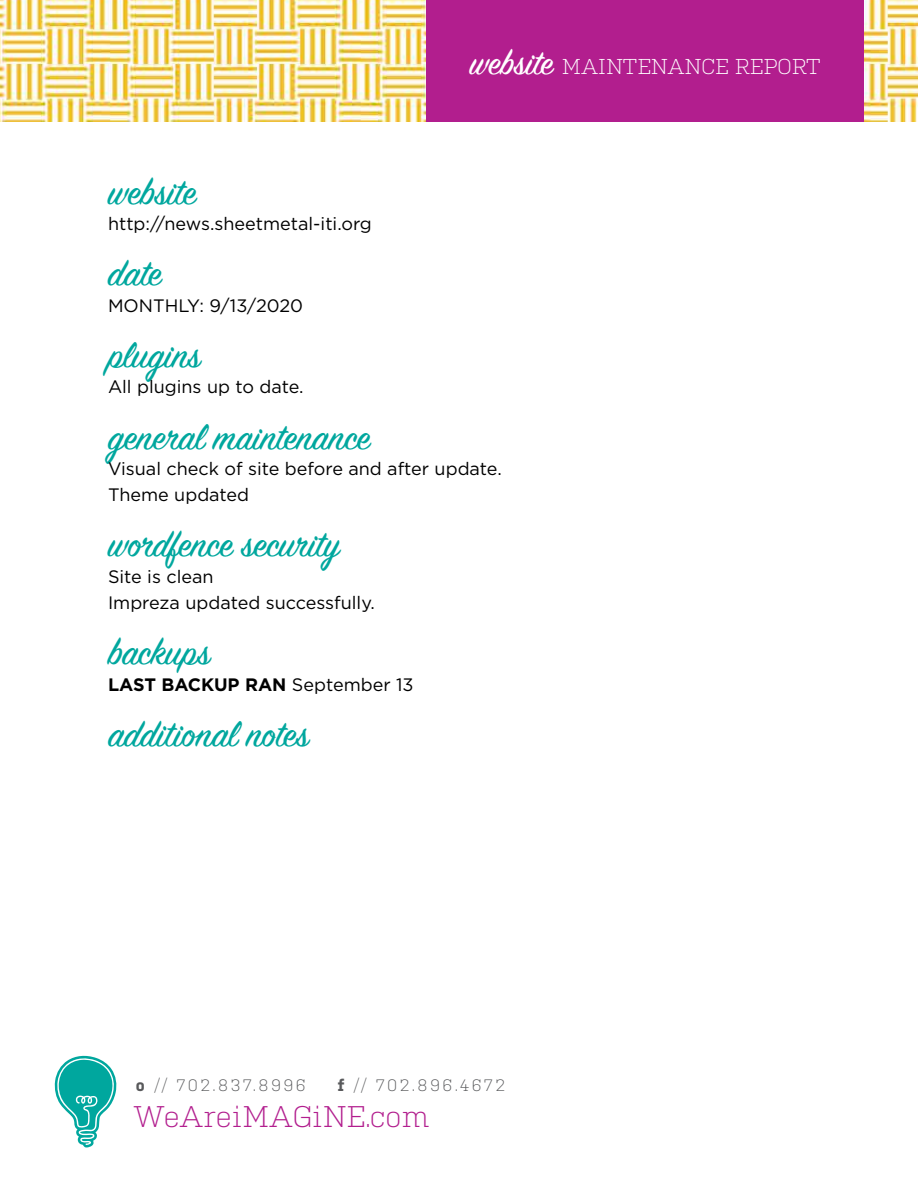
<style>
.page{position:relative;width:918px;height:1188px;background:#fff}
.page>*{position:absolute;margin:0;border:0;box-sizing:border-box;transform-origin:0 0}
.t1{font:40.5px "Sign Painter House Script";color:#00a79e}
.t2{font:300 29.85px "Kulturista";color:#b21e8e}
.t3{font:300 21.45px "Kulturista";color:#fff}
.t4{font:18px/26.2px "Gotham";color:#000}
.t5{font:700 18px "Gotham";color:#000}
.t6{font:300 16.5px "Kulturista";letter-spacing:.15em;color:#58595b}
.s1{font-family:"Sign Painter House Script";font-weight:400;font-size:38.25px}
.s2{font-weight:400}
.s3{font-weight:700}
</style>
<div class="page">
<img style="left:1px;top:1px;width:916px;height:121px">
<div style="left:427px;top:0;width:437px;height:122px;background:#b21e8e"></div>
<svg style="left:54px;top:1055px;width:63px;height:92px"></svg>
<p class="t3" style="left:470px;top:51px;width:352px"><span class="s1">website</span> MAINTENANCE REPORT</p>
<h1 class="t1" style="left:108px;top:167px;width:90px">website</h1>
<p class="t4" style="left:108px;top:210px;width:265px">http://news.sheetmetal-iti.org</p>
<h1 class="t1" style="left:108px;top:249px;width:55px">date</h1>
<p class="t4" style="left:108px;top:292px;width:197px">MONTHLY: 9/13/2020</p>
<h1 class="t1" style="left:108px;top:330px;width:94px">plugins</h1>
<p class="t4" style="left:108px;top:373px;width:197px">All plugins up to date.</p>
<h1 class="t1" style="left:108px;top:412px;width:264px">general maintenance</h1>
<p class="t4" style="left:108px;top:455px;width:395px">Visual check of site before and after update.<br>Theme updated</p>
<h1 class="t1" style="left:108px;top:520px;width:234px">wordfence security</h1>
<p class="t4" style="left:108px;top:563px;width:268px">Site is clean<br>Impreza updated successfully.</p>
<h1 class="t1" style="left:108px;top:627px;width:103px">backups</h1>
<p class="t5" style="left:108px;top:672px;width:307px">LAST BACKUP RAN <span class="s2">September 13</span></p>
<h1 class="t1" style="left:108px;top:709px;width:202px">additional notes</h1>
<p class="t6" style="left:136px;top:1073px;width:171px"><span class="s3">o</span> // 702.837.8996</p>
<p class="t6" style="left:338px;top:1073px;width:169px"><span class="s3">f</span> // 702.896.4672</p>
<h2 class="t2" style="left:134px;top:1095px;width:297px">WeAreiMAGiNE.com</h2>
</div>
